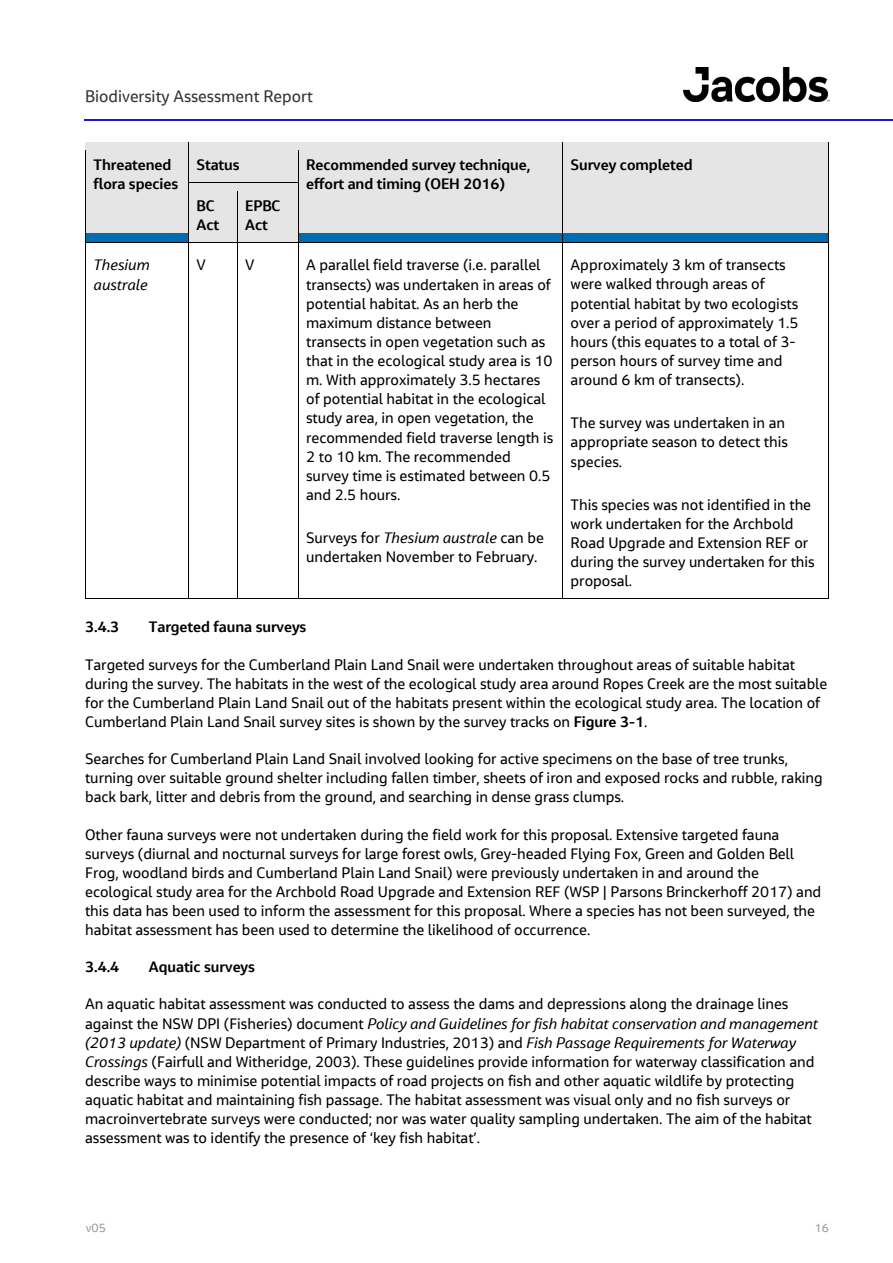
<style>
.page{position:relative;width:893px;height:1263px;background:#fff}
.page>*{position:absolute;margin:0;border:0;box-sizing:border-box;transform-origin:0 0}
.t1{font:16.5px "Jacobs Chronos";color:#333}
.t2{font:15px/19.2px "Jacobs Chronos";color:#000}
.t3{font:700 15px/19.2px "Jacobs Chronos";color:#000}
.t4{font:italic 15px/19px "Jacobs Chronos";color:#000}
.t5{font:12px "Jacobs Chronos";color:#999}
.s1{font-style:italic}
.s2{font-weight:700}
</style>
<div class="page">
<hr style="left:84px;top:119px;width:578px;height:2px;background:#2314dc">
<hr style="left:662px;top:119px;width:231px;height:2px;background:#2314dc">
<img style="left:683px;top:68px;width:146px;height:33px">
<div style="left:86px;top:142px;width:102px;height:100px;background:#e5e5e5"></div>
<div style="left:189px;top:142px;width:109px;height:40px;background:#e5e5e5"></div>
<div style="left:298px;top:142px;width:264px;height:100px;background:#e5e5e5"></div>
<div style="left:563px;top:142px;width:265px;height:100px;background:#e5e5e5"></div>
<hr style="left:85px;top:150px;width:1px;height:32px;background:#000">
<hr style="left:188px;top:150px;width:1px;height:32px;background:#000">
<hr style="left:298px;top:150px;width:1px;height:32px;background:#000">
<hr style="left:562px;top:150px;width:1px;height:32px;background:#000">
<hr style="left:828px;top:150px;width:1px;height:32px;background:#000">
<div style="left:189px;top:183px;width:48px;height:59px;background:#e5e5e5"></div>
<div style="left:237px;top:183px;width:61px;height:59px;background:#e5e5e5"></div>
<hr style="left:189px;top:182px;width:48px;height:1px;background:#000">
<hr style="left:237px;top:182px;width:61px;height:1px;background:#000">
<div style="left:85px;top:234px;width:103px;height:8px;background:#006db1"></div>
<hr style="left:85px;top:191px;width:1px;height:51px;background:#000">
<hr style="left:188px;top:191px;width:1px;height:51px;background:#000">
<hr style="left:237px;top:191px;width:1px;height:51px;background:#000">
<div style="left:298px;top:234px;width:264px;height:8px;background:#006db1"></div>
<hr style="left:298px;top:191px;width:1px;height:51px;background:#000">
<div style="left:562px;top:234px;width:266px;height:8px;background:#006db1"></div>
<hr style="left:562px;top:191px;width:1px;height:51px;background:#000">
<hr style="left:828px;top:191px;width:1px;height:51px;background:#000">
<hr style="left:86px;top:242px;width:102px;height:1px;background:#000">
<hr style="left:189px;top:242px;width:48px;height:1px;background:#000">
<hr style="left:237px;top:242px;width:61px;height:1px;background:#000">
<hr style="left:298px;top:242px;width:264px;height:1px;background:#000">
<hr style="left:563px;top:242px;width:265px;height:1px;background:#000">
<hr style="left:85px;top:251px;width:1px;height:348px;background:#000">
<hr style="left:86px;top:599px;width:102px;height:1px;background:#000">
<hr style="left:188px;top:251px;width:1px;height:348px;background:#000">
<hr style="left:189px;top:599px;width:48px;height:1px;background:#000">
<hr style="left:237px;top:251px;width:1px;height:348px;background:#000">
<hr style="left:237px;top:599px;width:61px;height:1px;background:#000">
<hr style="left:298px;top:251px;width:1px;height:348px;background:#000">
<hr style="left:298px;top:599px;width:264px;height:1px;background:#000">
<hr style="left:562px;top:251px;width:1px;height:348px;background:#000">
<hr style="left:563px;top:599px;width:265px;height:1px;background:#000">
<hr style="left:828px;top:251px;width:1px;height:348px;background:#000">
<p class="t1" style="left:85px;top:86px;width:229px">Biodiversity Assessment Report</p>
<p class="t3" style="left:94px;top:155px;width:86px">Threatened flora species</p>
<p class="t3" style="left:196px;top:155px;width:45px">Status</p>
<p class="t3" style="left:306px;top:155px;width:226px">Recommended survey technique, effort and timing (OEH 2016)</p>
<p class="t3" style="left:570px;top:155px;width:124px">Survey completed</p>
<p class="t3" style="left:196px;top:195px;width:24px">BC<br>Act</p>
<p class="t3" style="left:245px;top:195px;width:37px">EPBC<br>Act</p>
<p class="t4" style="left:94px;top:255px;width:58px">Thesium australe</p>
<p class="t2" style="left:196px;top:255px;width:11px">V</p>
<p class="t2" style="left:245px;top:255px;width:11px">V</p>
<p class="t2" style="left:306px;top:255px;width:249px">A parallel field traverse (i.e. parallel transects) was undertaken in areas of potential habitat. As an herb the maximum distance between transects in open vegetation such as that in the ecological study area is 10 m. With approximately 3.5 hectares of potential habitat in the ecological study area, in open vegetation, the recommended field traverse length is 2 to 10 km. The recommended survey time is estimated between 0.5 and 2.5 hours.</p>
<p class="t2" style="left:306px;top:528px;width:239px">Surveys for <span class="s1">Thesium australe</span> can be undertaken November to February.</p>
<p class="t2" style="left:570px;top:255px;width:229px">Approximately 3 km of transects were walked through areas of potential habitat by two ecologists over a period of approximately 1.5 hours (this equates to a total of 3- person hours of survey time and around 6 km of transects).</p>
<p class="t2" style="left:570px;top:413px;width:219px">The survey was undertaken in an appropriate season to detect this species.</p>
<p class="t2" style="left:570px;top:495px;width:246px">This species was not identified in the work undertaken for the Archbold<br>Road Upgrade and Extension REF or during the survey undertaken for this proposal.</p>
<h3 class="t3" style="left:85px;top:617px;width:36px">3.4.3</h3>
<h3 class="t3" style="left:149px;top:617px;width:159px">Targeted fauna surveys</h3>
<p class="t2" style="left:85px;top:654px;width:744px">Targeted surveys for the Cumberland Plain Land Snail were undertaken throughout areas of suitable habitat during the survey. The habitats in the west of the ecological study area around Ropes Creek are the most suitable for the Cumberland Plain Land Snail out of the habitats present within the ecological study area. The location of Cumberland Plain Land Snail survey sites is shown by the survey tracks on <span class="s2">Figure 3-1</span>.</p>
<p class="t2" style="left:85px;top:749px;width:739px">Searches for Cumberland Plain Land Snail involved looking for active specimens on the base of tree trunks, turning over suitable ground shelter including fallen timber, sheets of iron and exposed rocks and rubble, raking back bark, litter and debris from the ground, and searching in dense grass clumps.</p>
<p class="t2" style="left:85px;top:824px;width:737px">Other fauna surveys were not undertaken during the field work for this proposal. Extensive targeted fauna surveys (diurnal and nocturnal surveys for large forest owls, Grey-headed Flying Fox, Green and Golden Bell Frog, woodland birds and Cumberland Plain Land Snail) were previously undertaken in and around the ecological study area for the Archbold Road Upgrade and Extension REF (WSP | Parsons Brinckerhoff 2017) and this data has been used to inform the assessment for this proposal. Where a species has not been surveyed, the habitat assessment has been used to determine the likelihood of occurrence.</p>
<h3 class="t3" style="left:85px;top:957px;width:36px">3.4.4</h3>
<h3 class="t3" style="left:149px;top:957px;width:107px">Aquatic surveys</h3>
<p class="t2" style="left:85px;top:994px;width:734px">An aquatic habitat assessment was conducted to assess the dams and depressions along the drainage lines against the NSW DPI (Fisheries) document <span class="s1">Policy and Guidelines for fish habitat conservation and management (2013 update)</span> (NSW Department of Primary Industries, 2013) and <span class="s1">Fish Passage Requirements for Waterway Crossings</span> (Fairfull and Witheridge, 2003). These guidelines provide information for waterway classification and describe ways to minimise potential impacts of road projects on fish and other aquatic wildlife by protecting aquatic habitat and maintaining fish passage. The habitat assessment was visual only and no fish surveys or macroinvertebrate surveys were conducted; nor was water quality sampling undertaken. The aim of the habitat assessment was to identify the presence of ‘key fish habitat’.</p>
<p class="t5" style="left:86px;top:1220px;width:22px">v05</p>
<p class="t5" style="left:814px;top:1220px;width:16px">16</p>
</div>
